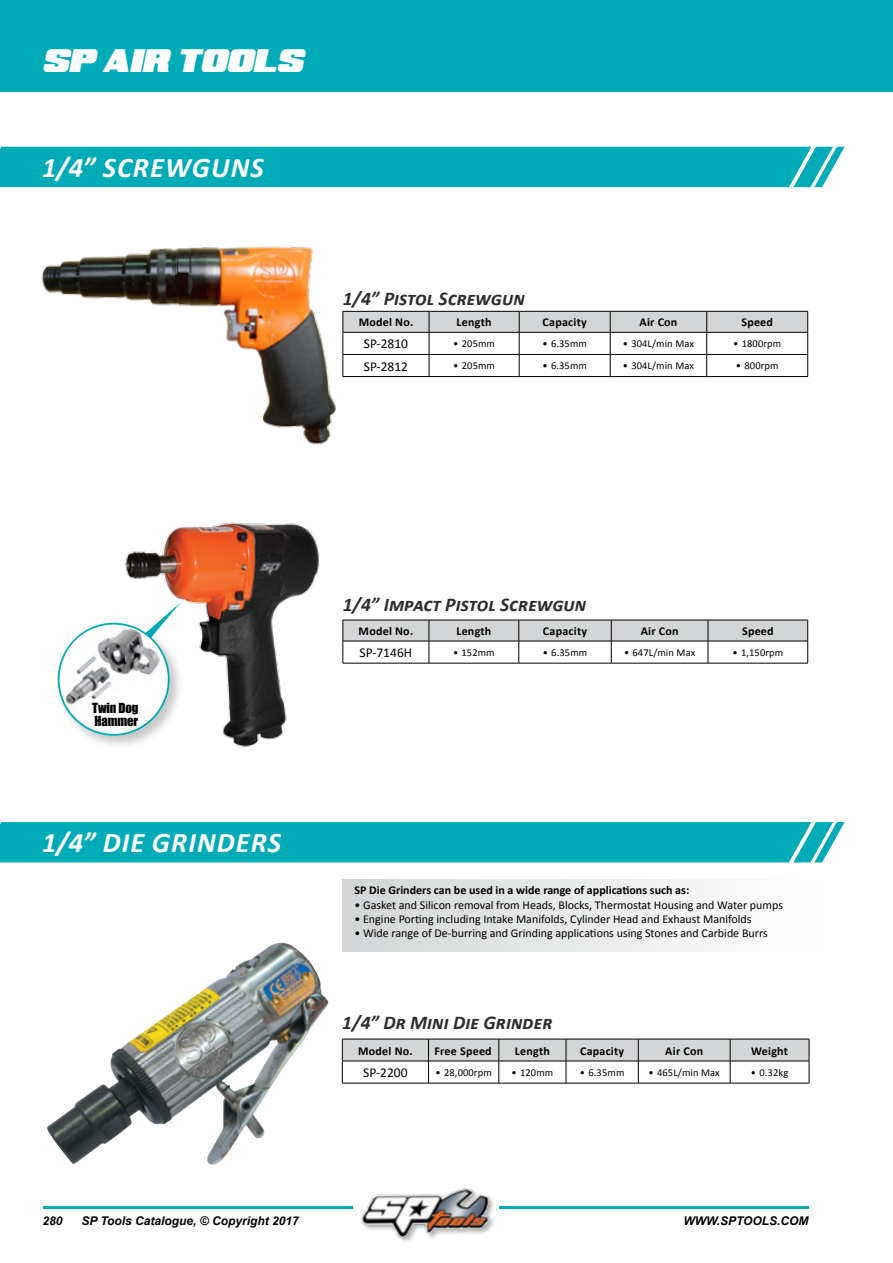
<style>
.page{position:relative;width:893px;height:1263px;background:#fff}
.page>*{position:absolute;margin:0;border:0;box-sizing:border-box;transform-origin:0 0}
.t1{font:italic 700 28.5px "Calibri";letter-spacing:.04em;color:#fff}
.t2{font:italic 28.5px "Super Retro M54";color:#fff}
.t3{font:italic 700 19.5px "Calibri";color:#2d2d2d}
.t4{font:13.5px "Calibri";color:#000}
.t5{font:12.75px/13.5px "Impact";letter-spacing:-.01em;color:#000}
.t6{font:12px "Calibri";color:#000}
.t7{font:700 12px "Calibri";letter-spacing:.02em;color:#000}
.t8{font:700 12px "Calibri";color:#000}
.t9{font:italic 700 12px "Arial";color:#000}
.t10{font:10.5px "Calibri";letter-spacing:.01em;color:#000}
</style>
<div class="page">
<div style="left:0;top:0;width:893px;height:92px;background:#00abb8"></div>
<div style="left:342px;top:879px;width:482px;height:72px;background:linear-gradient(to right,#d3d5d6,#fff)"></div>
<div style="left:0;top:147px;width:845px;height:40px;background:#00abb8"></div>
<div style="left:0;top:822px;width:845px;height:40px;background:#00abb8"></div>
<hr style="left:343px;top:376px;width:86px;height:1px;background:#000">
<hr style="left:429px;top:376px;width:90px;height:1px;background:#000">
<hr style="left:519px;top:376px;width:91px;height:1px;background:#000">
<hr style="left:610px;top:376px;width:97px;height:1px;background:#000">
<hr style="left:707px;top:376px;width:101px;height:1px;background:#000">
<svg style="left:346px;top:311px;width:462px;height:65px"></svg>
<hr style="left:707px;top:332px;width:101px;height:1px;background:#000">
<hr style="left:343px;top:663px;width:86px;height:1px;background:#000">
<hr style="left:429px;top:663px;width:90px;height:1px;background:#000">
<hr style="left:519px;top:663px;width:92px;height:1px;background:#000">
<hr style="left:611px;top:663px;width:97px;height:1px;background:#000">
<hr style="left:708px;top:663px;width:100px;height:1px;background:#000">
<svg style="left:343px;top:620px;width:465px;height:43px"></svg>
<hr style="left:708px;top:641px;width:100px;height:1px;background:#000">
<img style="left:41px;top:246px;width:305px;height:199px">
<img style="left:125px;top:522px;width:194px;height:225px">
<hr style="left:342px;top:1083px;width:86px;height:1px;background:#000">
<hr style="left:428px;top:1083px;width:71px;height:1px;background:#000">
<hr style="left:499px;top:1083px;width:67px;height:1px;background:#000">
<hr style="left:566px;top:1083px;width:72px;height:1px;background:#000">
<hr style="left:638px;top:1083px;width:92px;height:1px;background:#000">
<hr style="left:730px;top:1083px;width:79px;height:1px;background:#000">
<svg style="left:342px;top:1039px;width:468px;height:44px"></svg>
<hr style="left:730px;top:1061px;width:79px;height:1px;background:#000">
<img style="left:47px;top:943px;width:282px;height:222px">
<svg style="left:125px;top:602px;width:56px;height:18px"></svg>
<div style="left:56px;top:620px;width:128px;height:130px;background:#000;opacity:.22"></div>
<svg style="left:58px;top:623px;width:112px;height:113px"></svg>
<div style="left:60px;top:625px;width:108px;height:109px;background:#fff;border-radius:50%"></div>
<img style="left:65px;top:628px;width:95px;height:76px">
<img style="left:360px;top:1188px;width:134px;height:53px">
<hr style="left:499px;top:1206px;width:310px;height:2px;background:#00abb8">
<hr style="left:44px;top:1206px;width:309px;height:2px;background:#00abb8">
<h1 class="t2" style="left:42px;top:49px;width:262px">SP AIR TOOLS</h1>
<h1 class="t1" style="left:42px;top:149px;width:223px">1/4” SCREWGUNS</h1>
<h2 class="t3" style="left:343px;top:286px;width:184px">1/4” Pistol Screwgun</h2>
<p class="t7" style="left:359px;top:315px;width:56px">Model No.</p>
<p class="t7" style="left:457px;top:315px;width:36px">Length</p>
<p class="t7" style="left:543px;top:315px;width:46px">Capacity</p>
<p class="t7" style="left:639px;top:315px;width:39px">Air Con</p>
<p class="t7" style="left:741px;top:315px;width:33px">Speed</p>
<p class="t4" style="left:364px;top:335px;width:46px">SP-2810</p>
<p class="t10" style="left:453px;top:337px;width:43px">• 205mm</p>
<p class="t10" style="left:542px;top:337px;width:46px">• 6.35mm</p>
<p class="t10" style="left:623px;top:337px;width:73px">• 304L/min Max</p>
<p class="t10" style="left:733px;top:337px;width:49px">• 1800rpm</p>
<p class="t4" style="left:364px;top:358px;width:46px">SP-2812</p>
<p class="t10" style="left:453px;top:359px;width:43px">• 205mm</p>
<p class="t10" style="left:542px;top:359px;width:46px">• 6.35mm</p>
<p class="t10" style="left:623px;top:359px;width:73px">• 304L/min Max</p>
<p class="t10" style="left:736px;top:359px;width:44px">• 800rpm</p>
<p class="t5" style="left:92px;top:700px;width:48px">Twin Dog<br>Hammer</p>
<h1 class="t1" style="left:42px;top:824px;width:241px">1/4” DIE GRINDERS</h1>
<h2 class="t3" style="left:343px;top:592px;width:245px">1/4” Impact Pistol Screwgun</h2>
<p class="t7" style="left:359px;top:623px;width:56px">Model No.</p>
<p class="t7" style="left:456px;top:623px;width:36px">Length</p>
<p class="t7" style="left:543px;top:623px;width:46px">Capacity</p>
<p class="t7" style="left:641px;top:623px;width:39px">Air Con</p>
<p class="t7" style="left:742px;top:623px;width:33px">Speed</p>
<p class="t4" style="left:360px;top:644px;width:54px">SP-7146H</p>
<p class="t10" style="left:453px;top:646px;width:43px">• 152mm</p>
<p class="t10" style="left:543px;top:646px;width:46px">• 6.35mm</p>
<p class="t10" style="left:624px;top:646px;width:73px">• 647L/min Max</p>
<p class="t10" style="left:732px;top:646px;width:52px">• 1,150rpm</p>
<p class="t8" style="left:354px;top:882px;width:336px">SP Die Grinders can be used in a wide range of applications such as:</p>
<p class="t6" style="left:354px;top:897px;width:430px">• Gasket and Silicon removal from Heads, Blocks, Thermostat Housing and Water pumps</p>
<p class="t6" style="left:354px;top:911px;width:399px">• Engine Porting including Intake Manifolds, Cylinder Head and Exhaust Manifolds</p>
<p class="t6" style="left:354px;top:926px;width:415px">• Wide range of De-burring and Grinding applications using Stones and Carbide Burrs</p>
<h2 class="t3" style="left:342px;top:1010px;width:212px">1/4” Dr Mini Die Grinder</h2>
<p class="t7" style="left:358px;top:1043px;width:56px">Model No.</p>
<p class="t7" style="left:434px;top:1043px;width:59px">Free Speed</p>
<p class="t7" style="left:515px;top:1043px;width:36px">Length</p>
<p class="t7" style="left:580px;top:1043px;width:46px">Capacity</p>
<p class="t7" style="left:665px;top:1043px;width:39px">Air Con</p>
<p class="t7" style="left:751px;top:1043px;width:38px">Weight</p>
<p class="t4" style="left:363px;top:1064px;width:46px">SP-2200</p>
<p class="t10" style="left:436px;top:1066px;width:58px">• 28,000rpm</p>
<p class="t10" style="left:512px;top:1066px;width:43px">• 120mm</p>
<p class="t10" style="left:580px;top:1066px;width:46px">• 6.35mm</p>
<p class="t10" style="left:649px;top:1066px;width:73px">• 465L/min Max</p>
<p class="t10" style="left:751px;top:1066px;width:39px">• 0.32kg</p>
<p class="t9" style="left:43px;top:1213px;width:22px">280</p>
<p class="t9" style="left:81px;top:1213px;width:219px">SP Tools Catalogue, © Copyright 2017</p>
<p class="t9" style="left:684px;top:1213px;width:126px">WWW.SPTOOLS.COM</p>
</div>
